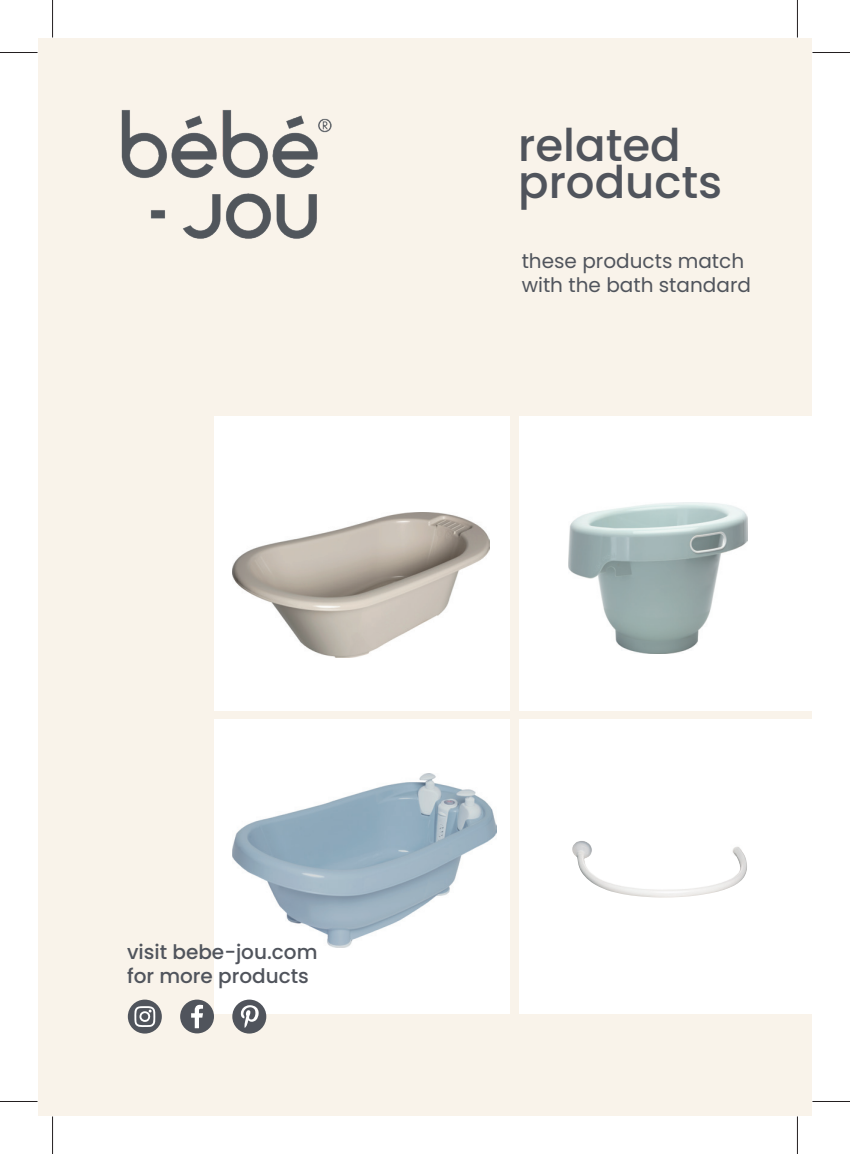
<style>
.page{position:relative;width:850px;height:1154px;background:#fff}
.page>*{position:absolute;margin:0;border:0;box-sizing:border-box;transform-origin:0 0}
.t1{font:500 45px/37.5px "Poppins";color:#50545c}
.t2{font:20px/24px "Poppins";color:#50545c}
.t3{font:500 20px/24px "Poppins";color:#50545c}
</style>
<div class="page">
<div style="left:38px;top:38px;width:773px;height:1077px;background:#f9f3ea"></div>
<img style="left:121px;top:110px;width:211px;height:129px">
<div style="left:214px;top:720px;width:295px;height:294px;background:#fff"></div>
<div style="left:518px;top:416px;width:293px;height:295px;background:#fff"></div>
<div style="left:518px;top:720px;width:293px;height:294px;background:#fff"></div>
<div style="left:214px;top:416px;width:295px;height:295px;background:#fff"></div>
<img style="left:568px;top:502px;width:179px;height:152px">
<img style="left:572px;top:841px;width:175px;height:57px">
<img style="left:232px;top:773px;width:264px;height:175px">
<img style="left:232px;top:512px;width:257px;height:145px">
<div style="left:128px;top:999px;width:34px;height:34px;background:#50545c;border-radius:50%"></div>
<svg style="left:134px;top:1006px;width:21px;height:21px"></svg>
<div style="left:232px;top:999px;width:34px;height:34px;background:#50545c;border-radius:50%"></div>
<svg style="left:241px;top:1005px;width:17px;height:23px"></svg>
<div style="left:180px;top:999px;width:34px;height:34px;background:#50545c;border-radius:50%"></div>
<svg style="left:191px;top:1005px;width:12px;height:23px"></svg>
<hr style="left:0;top:52px;width:38px;height:1px;background:#231f20">
<hr style="left:812px;top:52px;width:37px;height:1px;background:#231f20">
<hr style="left:0;top:1101px;width:38px;height:1px;background:#231f20">
<hr style="left:812px;top:1101px;width:37px;height:1px;background:#231f20">
<hr style="left:52px;top:0;width:1px;height:38px;background:#231f20">
<hr style="left:52px;top:1116px;width:1px;height:38px;background:#231f20">
<hr style="left:796px;top:0;width:1px;height:38px;background:#231f20">
<hr style="left:796px;top:1116px;width:1px;height:38px;background:#231f20">
<h1 class="t1" style="left:518px;top:127px;width:205px">related products</h1>
<p class="t2" style="left:521px;top:249px;width:231px">these products match with the bath standard</p>
<p class="t3" style="left:127px;top:940px;width:192px">visit bebe-jou.com for more products</p>
</div>
